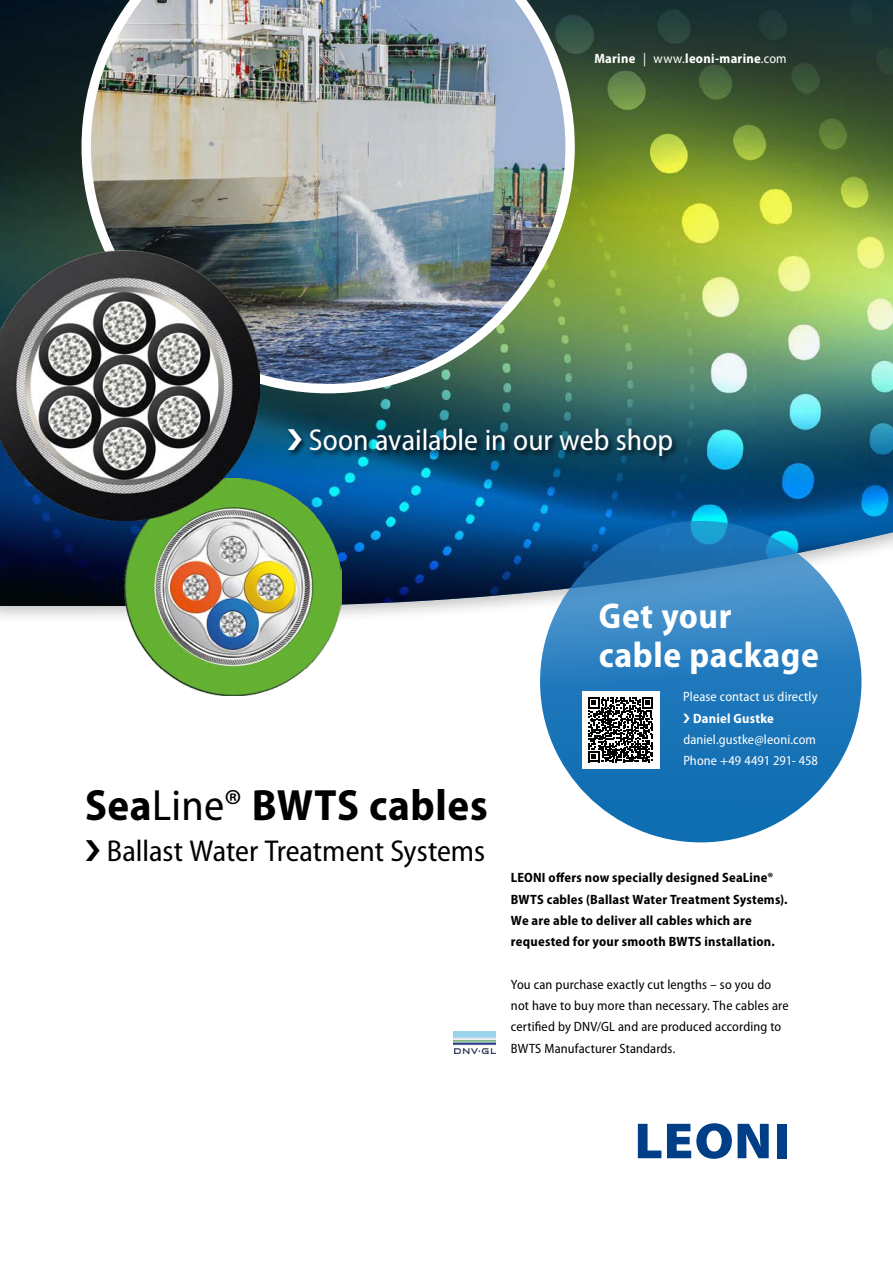
<style>
.page{position:relative;width:893px;height:1263px;background:#fff}
.page>*{position:absolute;margin:0;border:0;box-sizing:border-box;transform-origin:0 0}
.t1{font:700 semi-condensed 43.95px "Myriad Pro";letter-spacing:.015em;color:#000}
.t2{font:700 semi-condensed 36px/39px "Myriad Pro";letter-spacing:.015em;color:#fff}
.t3{font:semi-condensed 30.3px "Myriad Pro";letter-spacing:-.005em;color:#000}
.t4{font:semi-condensed 30.3px "Myriad Pro";color:#fff}
.t5{font:700 semi-condensed 13.5px/21.3px "Myriad Pro";letter-spacing:.015em;color:#000}
.t6{font:semi-condensed 13.5px/21.3px "Myriad Pro";letter-spacing:.01em;color:#000}
.t7{font:semi-condensed 13.5px/21.3px "Myriad Pro";letter-spacing:.01em;color:#fff}
.t8{font:700 semi-condensed 13.5px "Myriad Pro";letter-spacing:.02em;color:#fff}
.s1{font-weight:400}
</style>
<div class="page">
<img style="left:0;top:0;width:893px;height:606px">
<div style="left:287px;top:427px;width:392px;height:37px;background:#000;opacity:.75"></div>
<svg style="left:638px;top:1124px;width:23px;height:34px"></svg>
<svg style="left:667px;top:1123px;width:65px;height:36px"></svg>
<svg style="left:738px;top:1124px;width:31px;height:34px"></svg>
<div style="left:777px;top:1124px;width:10px;height:34px;background:#003e87"></div>
<img style="left:81px;top:0;width:494px;height:393px">
<svg style="left:540px;top:521px;width:321px;height:321px;background:#267cbc"></svg>
<div style="left:582px;top:691px;width:77px;height:77px;background:#fff"></div>
<svg style="left:588px;top:697px;width:65px;height:65px"></svg>
<img style="left:124px;top:478px;width:218px;height:218px">
<img style="left:0;top:251px;width:259px;height:270px">
<img style="left:454px;top:1031px;width:42px;height:22px">
<svg style="left:288px;top:429px;width:14px;height:21px"></svg>
<svg style="left:684px;top:713px;width:6px;height:9px"></svg>
<p class="t8" style="left:594px;top:50px;width:194px">Marine <span class="s1">| www.</span>leoni-marine<span class="s1">.com</span></p>
<h3 class="t4" style="left:309px;top:421px;width:366px">Soon available in our web shop</h3>
<h2 class="t2" style="left:599px;top:596px;width:221px">Get your cable package</h2>
<h1 class="t1" style="left:85px;top:776px;width:404px">Sea<span class="s1">Line®</span> BWTS cables</h1>
<h3 class="t3" style="left:107px;top:832px;width:380px">Ballast Water Treatment Systems</h3>
<p class="t7" style="left:683px;top:686px;width:136px">Please contact us directly</p>
<p class="t8" style="left:693px;top:709px;width:82px">Daniel Gustke</p>
<p class="t7" style="left:683px;top:728px;width:136px">daniel.gustke@leoni.com<br>Phone +49 4491 291- 458</p>
<p class="t5" style="left:511px;top:867px;width:278px">LEONI offers now specially designed SeaLine® BWTS cables (Ballast Water Treatment Systems).<br>We are able to deliver all cables which are requested for your smooth BWTS installation.</p>
<p class="t6" style="left:511px;top:973px;width:279px">You can purchase exactly cut lengths – so you do not have to buy more than necessary. The cables are certified by DNV/GL and are produced according to BWTS Manufacturer Standards.</p>
</div>
